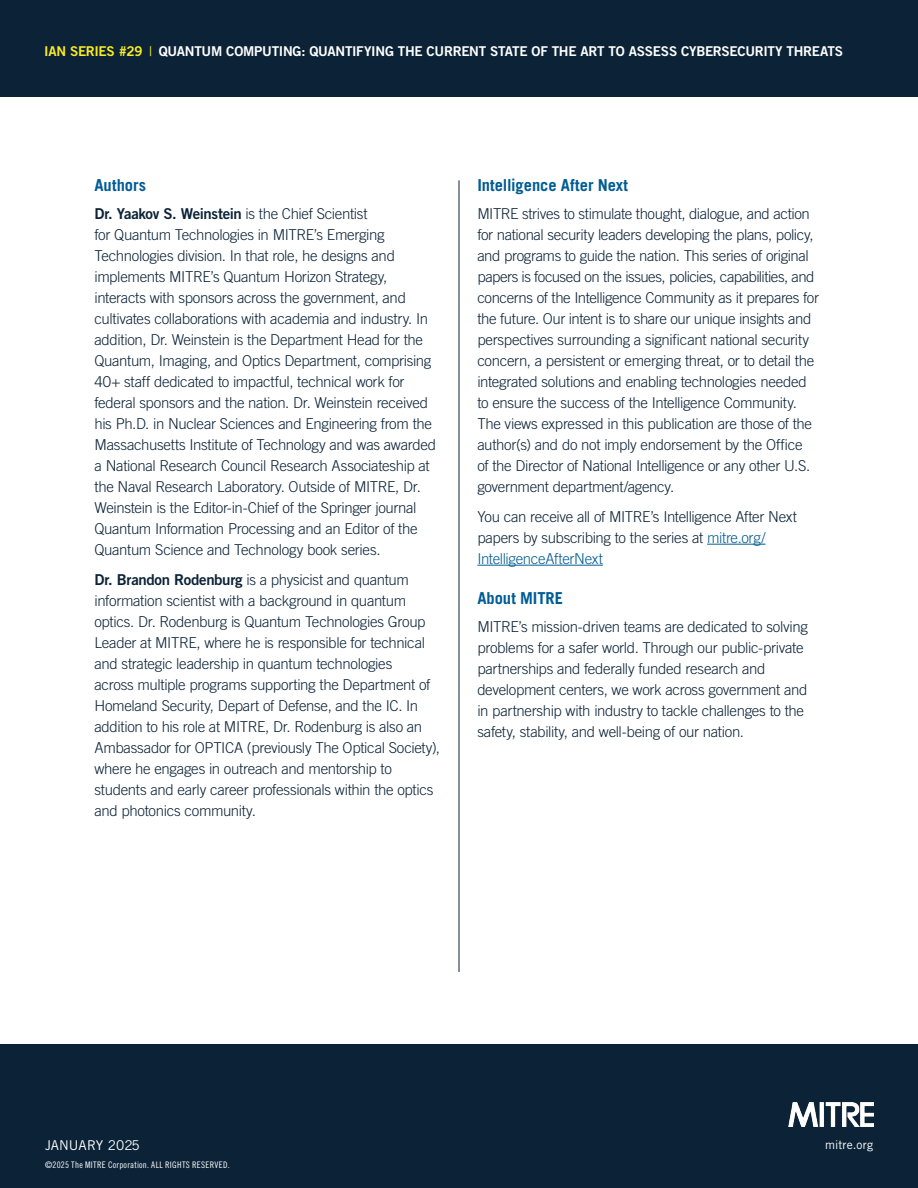
<style>
.page{position:relative;width:918px;height:1188px;background:#fff}
.page>*{position:absolute;margin:0;border:0;box-sizing:border-box;transform-origin:0 0}
.t1{font:700 16.5px "Trade Gothic LT Pro";letter-spacing:-.005em;color:#005c95}
.t2{font:300 15px/21px "Trade Gothic LT Pro";letter-spacing:-.025em;color:#0c2337}
.t3{font:15px "Trade Gothic LT Pro Bd 2";letter-spacing:-.025em;color:#0c2337}
.t4{font:13.5px "Trade Gothic LT Pro Bd 2";letter-spacing:-.02em;color:#fff}
.t5{font:13.5px "Trade Gothic LT Pro";letter-spacing:-.005em;color:#fff}
.t6{font:12px "Trade Gothic LT Pro";letter-spacing:.01em;color:#fff}
.t7{font:9px "Trade Gothic LT Pro Cn 18";letter-spacing:.03em;color:#fff}
.s1{color:#faed24}
.s2{font-family:"Trade Gothic LT Pro Cn 18";color:#faed24}
.s3{font-family:"Trade Gothic LT Pro";font-weight:300}
.s4{font-family:"Trade Gothic LT Pro Bd 2";font-weight:400}
.s5{color:#005c95}
</style>
<div class="page">
<div style="left:0;top:1044px;width:918px;height:144px;background:#0c2337"></div>
<div style="left:0;top:0;width:918px;height:97px;background:#0c2337"></div>
<hr style="left:459px;top:180px;width:1px;height:792px;background:#0c2337">
<hr style="left:707px;top:544px;width:59px;height:1px;background:#005c95">
<hr style="left:477px;top:565px;width:126px;height:1px;background:#005c95">
<img style="left:788px;top:1103px;width:86px;height:24px">
<p class="t4" style="left:44px;top:43px;width:800px"><span class="s1">IAN SERIES #29</span> <span class="s2">|</span> QUANTUM COMPUTING: QUANTIFYING THE CURRENT STATE OF THE ART TO ASSESS CYBERSECURITY THREATS</p>
<p class="t1" style="left:94px;top:175px;width:53px">Authors</p>
<p class="t3" style="left:94px;top:204px;width:275px">Dr. Yaakov S. Weinstein <span class="s3">is the Chief Scientist</span></p>
<p class="t2" style="left:94px;top:224px;width:343px">for Quantum Technologies in MITRE’s Emerging Technologies division. In that role, he designs and implements MITRE’s Quantum Horizon Strategy, interacts with sponsors across the government, and cultivates collaborations with academia and industry. In addition, Dr. Weinstein is the Department Head for the Quantum, Imaging, and Optics Department, comprising 40+ staff dedicated to impactful, technical work for federal sponsors and the nation. Dr. Weinstein received his Ph.D. in Nuclear Sciences and Engineering from the Massachusetts Institute of Technology and was awarded a National Research Council Research Associateship at the Naval Research Laboratory. Outside of MITRE, Dr.<br>Weinstein is the Editor-in-Chief of the Springer journal Quantum Information Processing and an Editor of the Quantum Science and Technology book series.</p>
<p class="t2" style="left:94px;top:569px;width:347px"><span class="s4">Dr. Brandon Rodenburg</span> is a physicist and quantum information scientist with a background in quantum optics. Dr. Rodenburg is Quantum Technologies Group Leader at MITRE, where he is responsible for technical and strategic leadership in quantum technologies<br>across multiple programs supporting the Department of Homeland Security, Depart of Defense, and the IC. In addition to his role at MITRE, Dr. Rodenburg is also an Ambassador for OPTICA (previously The Optical Society), where he engages in outreach and mentorship to students and early career professionals within the optics and photonics community.</p>
<p class="t1" style="left:477px;top:175px;width:152px">Intelligence After Next</p>
<p class="t2" style="left:477px;top:203px;width:343px">MITRE strives to stimulate thought, dialogue, and action for national security leaders developing the plans, policy, and programs to guide the nation. This series of original papers is focused on the issues, policies, capabilities, and concerns of the Intelligence Community as it prepares for the future. Our intent is to share our unique insights and perspectives surrounding a signifcant national security concern, a persistent or emerging threat, or to detail the integrated solutions and enabling technologies needed to ensure the success of the Intelligence Community.<br>The views expressed in this publication are those of the author(s) and do not imply endorsement by the Offce<br>of the Director of National Intelligence or any other U.S. government department/agency.</p>
<p class="t2" style="left:477px;top:506px;width:321px">You can receive all of MITRE’s Intelligence After Next papers by subscribing to the series at <span class="s5">mitre.org/<br>IntelligenceAfterNext</span></p>
<p class="t1" style="left:477px;top:588px;width:87px">About MITRE</p>
<p class="t2" style="left:477px;top:616px;width:332px">MITRE’s mission-driven teams are dedicated to solving problems for a safer world. Through our public-private partnerships and federally funded research and development centers, we work across government and in partnership with industry to tackle challenges to the safety, stability, and well-being of our nation.</p>
<p class="t5" style="left:45px;top:1137px;width:96px">JANUARY 2025</p>
<p class="t7" style="left:45px;top:1159px;width:186px">©2025 The MITRE Corporation. ALL RIGHTS RESERVED.</p>
<p class="t6" style="left:825px;top:1137px;width:49px">mitre.org</p>
</div>
